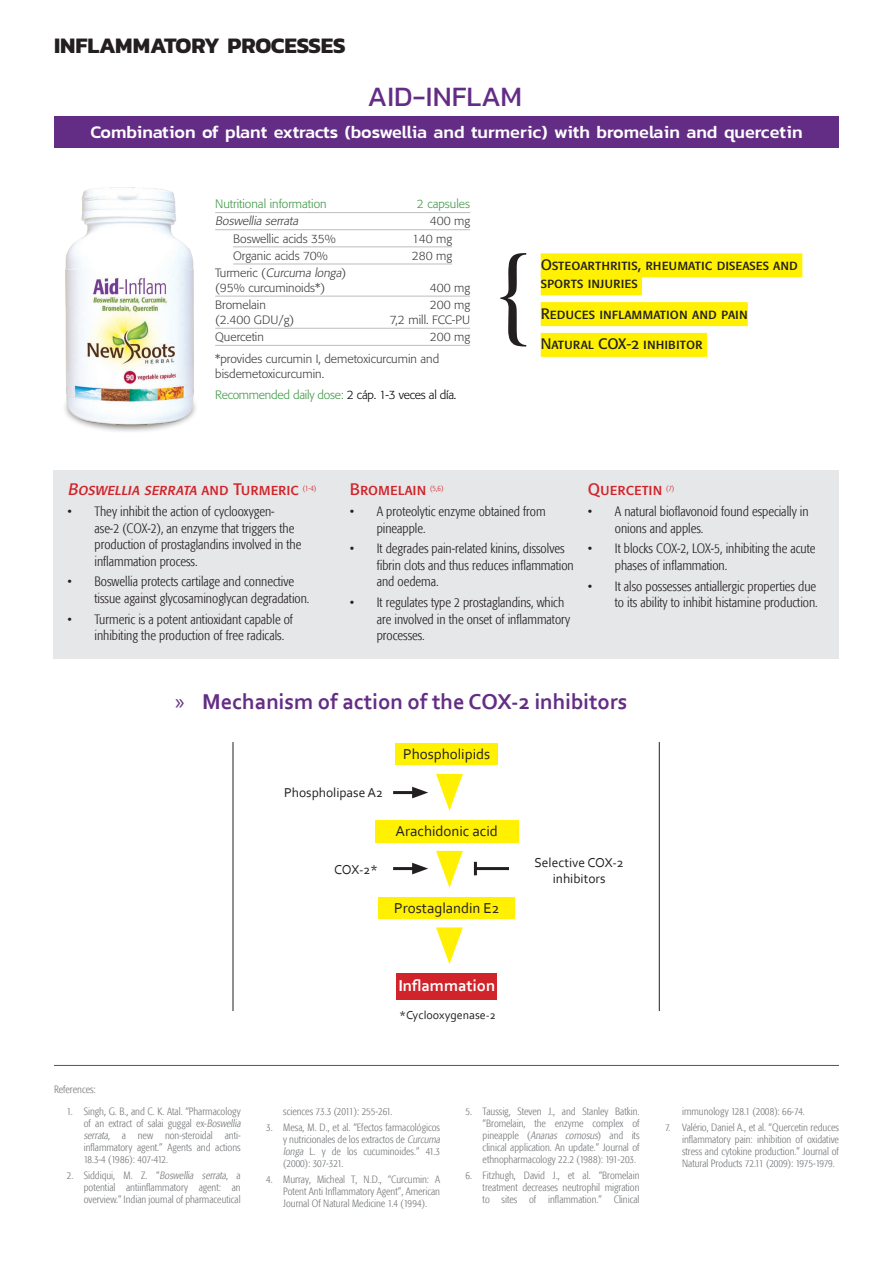
<style>
.page{position:relative;width:893px;height:1263px;background:#fff}
.page>*{position:absolute;margin:0;border:0;box-sizing:border-box;transform-origin:0 0}
.t1{font:114.45px "Bask Old Face";color:#231f20}
.t2{font:28.5px "Kanit";color:#642d85}
.t3{font:700 22.5px "Corbel";color:#642d85}
.t4{font:700 22.5px "Kanit";color:#231f20}
.t5{font:500 18px "Kanit";color:#fff}
.t6{font:italic 16.5px "Formata Regular SC";color:#d1232a}
.t7{font:16.5px "Formata Regular SC";color:#d1232a}
.t8{font:700 16.5px "Corbel";color:#fff}
.t9{font:15px/18px "Formata Regular SC";color:#231f20}
.t10{font:15px "Corbel";color:#231f20}
.t11{font:300 condensed 13.5px/16.5px "Formata";color:#231f20}
.t12{font:13.5px/16.2px "Corbel";color:#231f20;text-align:center}
.Filetes___Tabulación_Fórmula{font:300 12px/15px "Formata";color:#3e3e3f}
.Formula_sin_filete{font:300 12px "Formata";letter-spacing:-.02em;color:#3f9846}
.Filetes___Tabulación_Fórmula-2{font:italic 300 12px "Formata";color:#3e3e3f}
.Filetes___Tabulación_Fórmula-3{font:300 12px "Formata";color:#3f9846}
.t13{font:12px "Corbel";color:#231f20}
.Formula_sin_filete-2{font:300 12px "Formata";color:#3e3e3f}
.t14{font:300 condensed 10.5px/12px "Formata";color:#76787b;text-align:justify}
.s1{font-style:normal}
.s2{color:#000}
.s3{font-family:"Myriad Pro";font-weight:400}
.s4{font-style:italic}
</style>
<div class="page">
<div style="left:62px;top:382px;width:136px;height:52px;background:#231f20;opacity:.75"></div>
<img style="left:65px;top:187px;width:128px;height:237px">
<hr style="left:215px;top:212px;width:255px;height:1px;background:#bcbdc0">
<hr style="left:215px;top:229px;width:255px;height:1px;background:#bcbdc0">
<hr style="left:233px;top:247px;width:219px;height:1px;background:#bcbdc0">
<hr style="left:233px;top:264px;width:219px;height:1px;background:#bcbdc0">
<hr style="left:215px;top:296px;width:255px;height:1px;background:#bcbdc0">
<hr style="left:215px;top:328px;width:255px;height:1px;background:#bcbdc0">
<hr style="left:215px;top:345px;width:255px;height:1px;background:#bcbdc0">
<div style="left:54px;top:471px;width:785px;height:188px;background:#e6e7e9"></div>
<div style="left:541px;top:253px;width:261px;height:24px;background:#fff101"></div>
<div style="left:541px;top:271px;width:101px;height:24px;background:#fff101"></div>
<div style="left:541px;top:302px;width:207px;height:24px;background:#fff101"></div>
<div style="left:541px;top:333px;width:166px;height:24px;background:#fff101"></div>
<div style="left:54px;top:117px;width:785px;height:31px;background:#642d85"></div>
<hr style="left:54px;top:1065px;width:785px;height:1px;background:#545557">
<div style="left:395px;top:743px;width:103px;height:21px;background:#fff101"></div>
<div style="left:375px;top:821px;width:143px;height:22px;background:#fff101"></div>
<div style="left:379px;top:897px;width:136px;height:21px;background:#fff101"></div>
<div style="left:396px;top:973px;width:101px;height:26px;background:#d1232a"></div>
<svg style="left:436px;top:774px;width:27px;height:37px"></svg>
<svg style="left:436px;top:851px;width:27px;height:37px"></svg>
<svg style="left:436px;top:927px;width:27px;height:37px"></svg>
<hr style="left:393px;top:867px;width:25px;height:3px;background:#231f20">
<svg style="left:412px;top:863px;width:16px;height:11px"></svg>
<hr style="left:475px;top:867px;width:34px;height:3px;background:#231f20">
<svg style="left:474px;top:862px;width:3px;height:13px"></svg>
<hr style="left:393px;top:791px;width:25px;height:3px;background:#231f20">
<svg style="left:412px;top:787px;width:16px;height:11px"></svg>
<hr style="left:233px;top:742px;width:1px;height:269px;background:#231f20">
<hr style="left:659px;top:742px;width:1px;height:269px;background:#231f20">
<p class="t4" style="left:54px;top:28px;width:293px">INFLAMMATORY PROCESSES</p>
<p class="t2" style="left:367px;top:76px;width:156px">AID-INFLAM</p>
<p class="t5" style="left:90px;top:118px;width:714px">Combination of plant extracts (boswellia and turmeric) with bromelain and quercetin</p>
<p class="Filetes___Tabulación_Fórmula-3" style="left:215px;top:197px;width:113px">Nutritional information</p>
<p class="Filetes___Tabulación_Fórmula-3" style="left:417px;top:197px;width:55px">2 capsules</p>
<p class="Filetes___Tabulación_Fórmula-2" style="left:215px;top:214px;width:87px">Boswellia serrata</p>
<p class="Filetes___Tabulación_Fórmula" style="left:430px;top:214px;width:42px">400 mg</p>
<p class="Filetes___Tabulación_Fórmula" style="left:233px;top:231px;width:104px">Boswellic acids 35%</p>
<p class="Filetes___Tabulación_Fórmula" style="left:412px;top:231px;width:41px">140 mg</p>
<p class="Filetes___Tabulación_Fórmula" style="left:233px;top:248px;width:96px">Organic acids 70%</p>
<p class="Filetes___Tabulación_Fórmula" style="left:412px;top:248px;width:42px">280 mg</p>
<p class="Filetes___Tabulación_Fórmula-2" style="left:215px;top:266px;width:133px"><span class="s1">Tu r m e r i c (</span> Curcuma longa<span class="s1">)</span></p>
<p class="Filetes___Tabulación_Fórmula" style="left:215px;top:280px;width:112px">(95% curcuminoids*)</p>
<p class="Filetes___Tabulación_Fórmula" style="left:430px;top:280px;width:42px">400 mg</p>
<p class="Formula_sin_filete-2" style="left:215px;top:298px;width:52px">Bromelain</p>
<p class="Formula_sin_filete-2" style="left:430px;top:298px;width:42px">200 mg</p>
<p class="Filetes___Tabulación_Fórmula" style="left:215px;top:312px;width:81px">(2.400 GDU/g)</p>
<p class="Filetes___Tabulación_Fórmula" style="left:390px;top:312px;width:82px">7,2 mill. FCC-PU</p>
<p class="Filetes___Tabulación_Fórmula" style="left:215px;top:329px;width:50px">Quercetin</p>
<p class="Filetes___Tabulación_Fórmula" style="left:430px;top:329px;width:42px">200 mg</p>
<p class="Filetes___Tabulación_Fórmula" style="left:215px;top:352px;width:226px">*provides curcumin I, demetoxicurcumin and bisdemetoxicurcumin.</p>
<p class="Formula_sin_filete" style="left:215px;top:388px;width:243px">Recommended daily dose: <span class="s2">2 cáp. 1-3 veces al día.</span></p>
<p class="t1" style="left:496px;top:232px;width:35px">{</p>
<p class="t9" style="left:541px;top:256px;width:259px">Osteoarthritis, rheumatic diseases and sports injuries</p>
<p class="t9" style="left:541px;top:304px;width:209px">Reduces inflammation and pain</p>
<p class="t9" style="left:541px;top:335px;width:163px">Natural COX-2 inhibitor</p>
<p class="t6" style="left:68px;top:479px;width:250px">Boswellia serrata <span class="s1">and Turmeric</span> <sup>(1-4)</sup></p>
<p class="t11" style="left:94px;top:503px;width:208px;text-indent:-27px">• They inhibit the action of cyclooxygen&shy;ase-2 (COX-2), an enzyme that triggers the production of prostaglandins involved in the inflammation process.</p>
<p class="t11" style="left:94px;top:574px;width:216px;text-indent:-27px">• Boswellia protects cartilage and connective tissue against glycosaminoglycan degradation.</p>
<p class="t11" style="left:94px;top:611px;width:200px;text-indent:-27px">• Turmeric is a potent antioxidant capable of inhibiting the production of free radicals.</p>
<p class="t7" style="left:350px;top:479px;width:95px">Bromelain <sup>(5,6)</sup></p>
<p class="t11" style="left:377px;top:503px;width:170px;text-indent:-27px">• A proteolytic enzyme obtained from pineapple.</p>
<p class="t11" style="left:377px;top:541px;width:199px;text-indent:-27px">• It degrades pain-related kinins, dissolves fibrin clots and thus reduces inflammation and oedema.</p>
<p class="t11" style="left:377px;top:594px;width:195px;text-indent:-27px">• It regulates type 2 prostaglandins, which are involved in the onset of inflammatory processes.</p>
<p class="t7" style="left:588px;top:479px;width:88px">Quercetin <sup>(7)</sup></p>
<p class="t11" style="left:615px;top:503px;width:195px;text-indent:-27px">• A natural bioflavonoid found especially in onions and apples.</p>
<p class="t11" style="left:615px;top:541px;width:202px;text-indent:-27px">• It blocks COX-2, LOX-5, inhibiting the acute phases of inflammation.</p>
<p class="t11" style="left:588px;top:578px;width:231px;text-align:right">• It also possesses antiallergic properties due to its ability to inhibit histamine production.</p>
<p class="t3" style="left:175px;top:687px;width:454px"><span class="s3">»</span> Mechanism of action of the COX-2 inhibitors</p>
<p class="t10" style="left:403px;top:744px;width:89px">Phospholipids</p>
<p class="t12" style="left:284px;top:784px;width:100px">Phospholipase A2</p>
<p class="t10" style="left:396px;top:822px;width:104px">Arachidonic acid</p>
<p class="t12" style="left:534px;top:854px;width:91px">Selective COX-2 inhibitors</p>
<p class="t12" style="left:334px;top:861px;width:45px">COX-2*</p>
<p class="t10" style="left:394px;top:899px;width:107px">Prostaglandin E2</p>
<p class="t8" style="left:398px;top:975px;width:98px">Inflammation</p>
<p class="t13" style="left:400px;top:1007px;width:98px">*Cyclooxygenase-2</p>
<p class="t14" style="left:54px;top:1084px;width:43px">References:</p>
<p class="t14" style="left:84px;top:1105px;width:161px;text-align:left;text-indent:-17px">1. Singh, G. B., and C. K. Atal. “Pharmacology of an extract of salai guggal ex-<span class="s4">Boswellia serrata</span>, a new non-steroidal anti&shy;inflammatory agent.” Agents and actions 18.3-4 (1986): 407-412.</p>
<p class="t14" style="left:84px;top:1169px;width:158px;text-indent:-17px">2 . S i d d i q u i , M . Z . “ <span class="s4">Boswellia serrata</span>, a potential antiinflammatory agent: an overview.” Indian journal of pharmaceutical</p>
<p class="t14" style="left:283px;top:1105px;width:111px">sciences 73.3 (2011): 255-261.</p>
<p class="t14" style="left:283px;top:1121px;width:161px;text-align:left;text-indent:-17px">3. Mesa, M. D., et al. “Efectos farmacológicos y nutricionales de los extractos de <span class="s4">Curcuma longa</span> L. y de los cucuminoides.” 41.3 (2000): 307-321.</p>
<p class="t14" style="left:283px;top:1173px;width:158px;text-indent:-17px">4. Murray, Micheal T, N.D., “Curcumin: A Potent Anti Inflammatory Agent”, American Journal Of Natural Medicine 1.4 (1994).</p>
<p class="t14" style="left:483px;top:1105px;width:158px;text-indent:-17px">5. Taussig, Steven J., and Stanley Batkin. “Bromelain, the enzyme complex of pineapple (<span class="s4">Ananas comosus</span>) and its clinical application. An update.” Journal of ethnopharmacology 22.2 (1988): 191-203.</p>
<p class="t14" style="left:483px;top:1169px;width:158px;text-indent:-17px">6. Fitzhugh, David J., et al. “Bromelain treatment decreases neutrophil migration to sites of inflammation.” Clinical</p>
<p class="t14" style="left:682px;top:1105px;width:124px">immunology 128.1 (2008): 66-74.</p>
<p class="t14" style="left:682px;top:1121px;width:158px;text-indent:-17px">7. Valério, Daniel A., et al. “Quercetin reduces inflammatory pain: inhibition of oxidative stress and cytokine production.” Journal of Natural Products 72.11 (2009): 1975-1979.</p>
</div>
